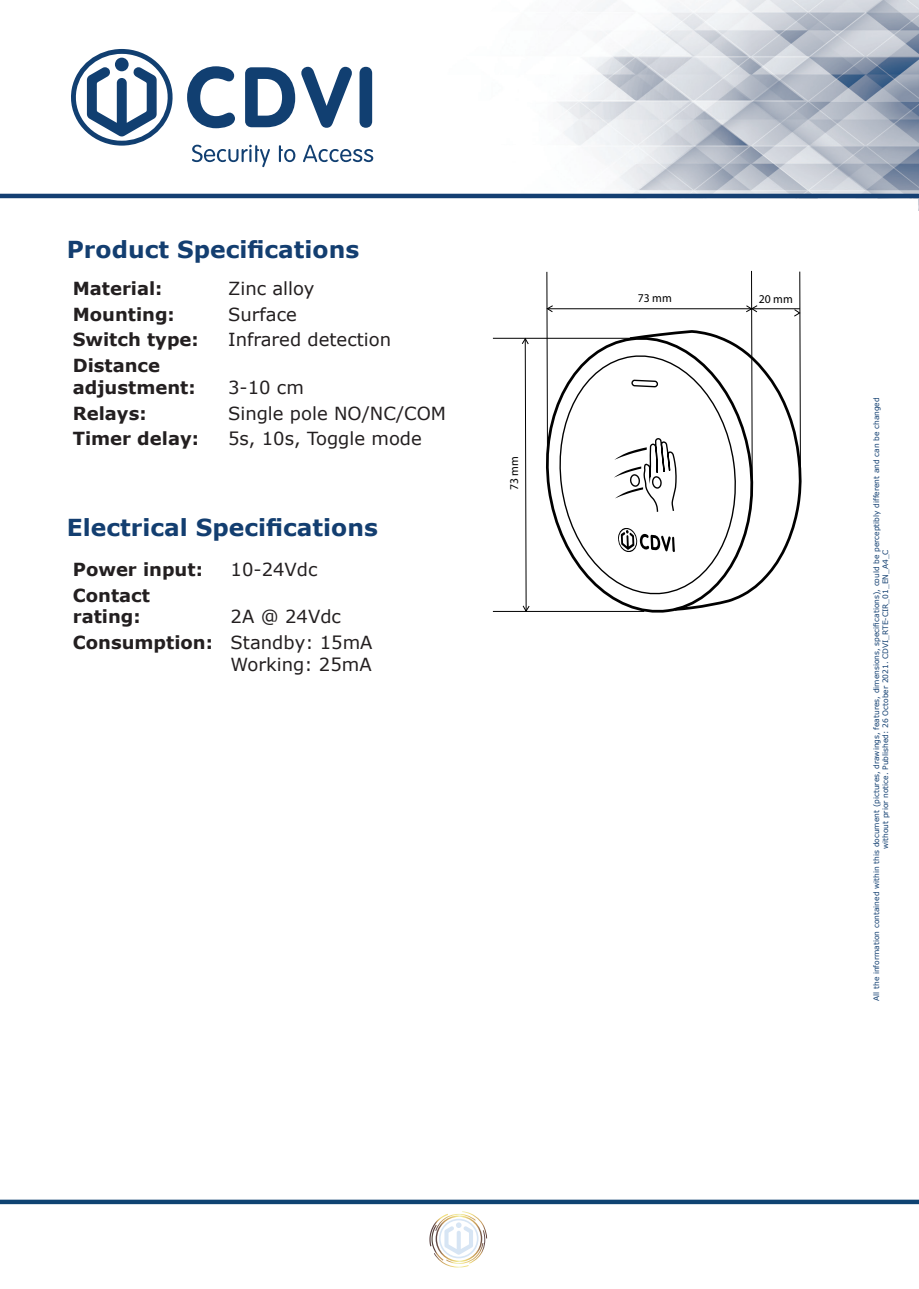
<style>
.page{position:relative;width:919px;height:1289px;background:#fff}
.page>*{position:absolute;margin:0;border:0;box-sizing:border-box;transform-origin:0 0}
.Section_Title{font:700 23.4px "Verdana";color:#133e70}
.t1{font:18px/21.6px "Verdana";color:#231f20}
.t2{font:700 18px/21.6px "Verdana";color:#231f20}
.t3{font:11.85px "Myriad Pro";color:#000}
.t4{font:7.5px "Verdana";color:#113e70}
</style>
<div class="page">
<div style="left:0;top:1199px;width:918px;height:5px;background:#0f4372"></div>
<img style="left:349px;top:0;width:569px;height:199px">
<svg style="left:71px;top:49px;width:102px;height:97px"></svg>
<svg style="left:192px;top:145px;width:78px;height:22px"></svg>
<svg style="left:279px;top:145px;width:16px;height:17px"></svg>
<svg style="left:303px;top:145px;width:70px;height:17px"></svg>
<svg style="left:187px;top:66px;width:48px;height:62px"></svg>
<svg style="left:245px;top:67px;width:50px;height:60px"></svg>
<svg style="left:301px;top:67px;width:51px;height:61px"></svg>
<div style="left:359px;top:67px;width:13px;height:61px;background:#113f71;border-radius:6px"></div>
<hr style="left:0;top:194px;width:918px;height:4px;background:#143f72">
<svg style="left:429px;top:1211px;width:58px;height:56px"></svg>
<svg style="left:535px;top:337px;width:133px;height:276px"></svg>
<svg style="left:551px;top:348px;width:76px;height:253px"></svg>
<svg style="left:627px;top:330px;width:175px;height:282px"></svg>
<svg style="left:613px;top:437px;width:64px;height:115px"></svg>
<hr style="left:493px;top:338px;width:151px;height:1px;background:#000">
<hr style="left:493px;top:611px;width:151px;height:1px;background:#000">
<hr style="left:547px;top:308px;width:204px;height:1px;background:#000">
<hr style="left:751px;top:308px;width:48px;height:1px;background:#000">
<svg style="left:546px;top:271px;width:7px;height:204px"></svg>
<svg style="left:793px;top:271px;width:8px;height:212px"></svg>
<svg style="left:745px;top:270px;width:13px;height:221px"></svg>
<svg style="left:521px;top:337px;width:9px;height:275px"></svg>
<p class="Section_Title" style="left:67px;top:234px;width:294px">Product Specifications</p>
<p class="t2" style="left:73px;top:278px;width:91px">Material:</p>
<p class="t1" style="left:228px;top:278px;width:88px">Zinc alloy</p>
<p class="t2" style="left:73px;top:303px;width:104px">Mounting:</p>
<p class="t1" style="left:228px;top:303px;width:70px">Surface</p>
<p class="t2" style="left:73px;top:329px;width:128px">Switch type:</p>
<p class="t1" style="left:228px;top:329px;width:164px">Infrared detection</p>
<p class="t2" style="left:73px;top:355px;width:124px">Distance adjustment:</p>
<p class="t1" style="left:228px;top:377px;width:77px">3-10 cm</p>
<p class="t2" style="left:73px;top:402px;width:75px">Relays:</p>
<p class="t1" style="left:228px;top:402px;width:219px">Single pole NO/NC/COM</p>
<p class="t2" style="left:73px;top:428px;width:128px">Timer delay:</p>
<p class="t1" style="left:228px;top:428px;width:195px">5s, 10s, Toggle mode</p>
<p class="Section_Title" style="left:67px;top:512px;width:312px">Electrical Specifications</p>
<p class="t2" style="left:73px;top:558px;width:132px">Power input:</p>
<p class="t1" style="left:231px;top:558px;width:88px">10-24Vdc</p>
<p class="t2" style="left:73px;top:584px;width:79px">Contact rating:</p>
<p class="t1" style="left:231px;top:606px;width:112px">2A @ 24Vdc</p>
<p class="t2" style="left:73px;top:631px;width:142px">Consumption:</p>
<p class="t1" style="left:231px;top:632px;width:143px">Standby: 15mA<br>Working: 25mA</p>
<p class="t3" style="left:506px;top:490px;width:36px;rotate:-90deg">73 mm</p>
<p class="t3" style="left:637px;top:291px;width:35px">73 mm</p>
<p class="t3" style="left:758px;top:291px;width:35px">20 mm</p>
<p class="t4" style="left:871px;top:1001px;width:605px;rotate:-90deg">All the information contained within this document (pictures, drawings, features, dimensions, specifications), could be perceptibly different and can be changed</p>
<p class="t4" style="left:880px;top:849px;width:301px;rotate:-90deg">without prior notice. Published: 26 October 2021. CDVI_RTE-CIR_01_EN_A4_C</p>
</div>
